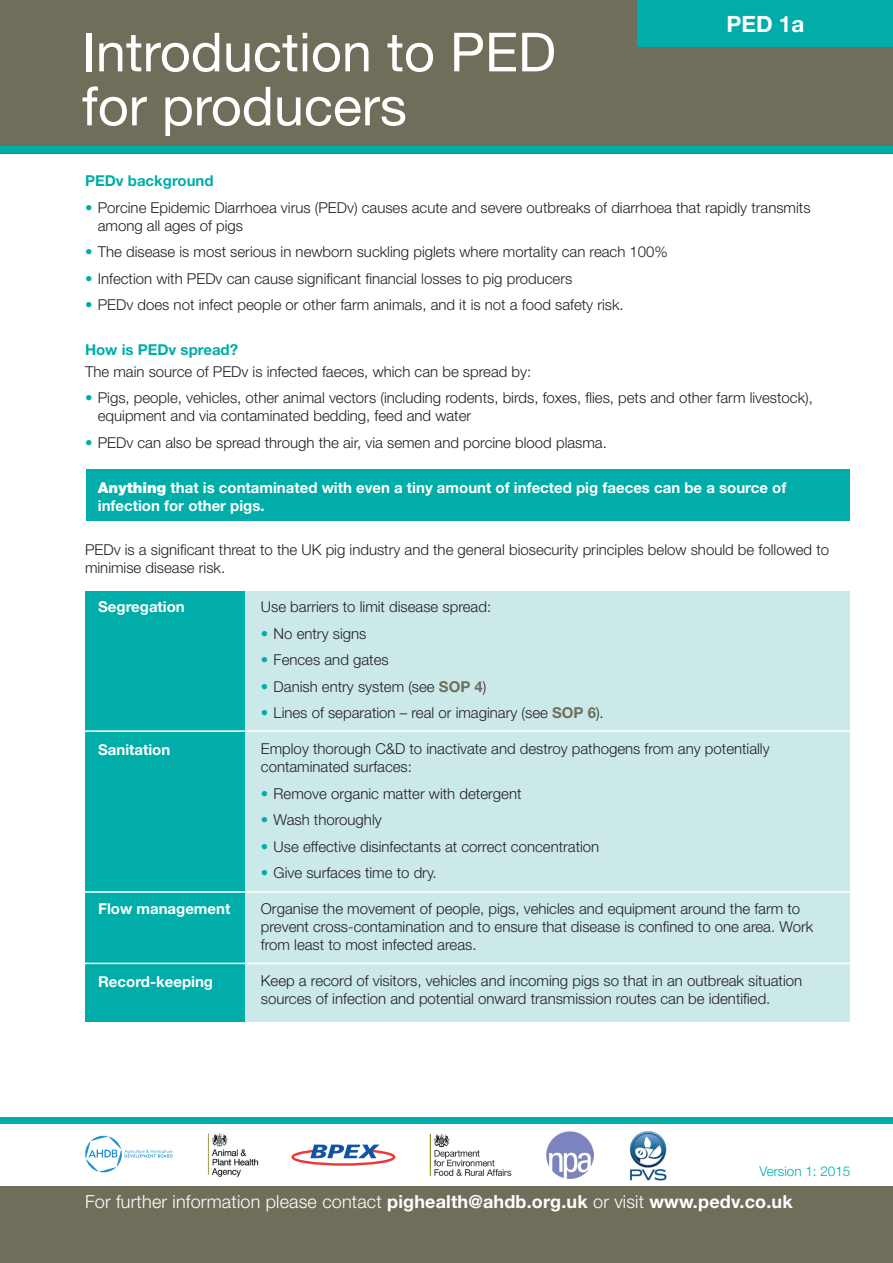
<style>
.page{position:relative;width:893px;height:1263px;background:#fff}
.page>*{position:absolute;margin:0;border:0;box-sizing:border-box;transform-origin:0 0}
.t1{font:54px "Helvetica Neue";color:#fff}
.t2{font:700 22.5px "Helvetica Neue";color:#fff}
.t3{font:300 18px "Helvetica Neue";letter-spacing:.01em;color:#fff}
.t4{font:300 15px/18px "Helvetica Neue";color:#231f20}
.t5{font:700 15px/18px "Helvetica Neue";color:#fff}
.t6{font:700 15px "Helvetica Neue";color:#00ada8}
.t7{font:300 13.5px "Helvetica Neue";color:#00ada8}
.s1{color:#00ada8}
.s2{font-weight:900}
.s3{font-weight:700;color:#706e5b}
.s4{font-weight:700}
</style>
<div class="page">
<div style="left:86px;top:470px;width:764px;height:51px;background:#00ada8"></div>
<div style="left:86px;top:591px;width:160px;height:431px;background:#00ada8"></div>
<div style="left:246px;top:591px;width:604px;height:431px;background:#cce9e9"></div>
<hr style="left:76px;top:730px;width:789px;height:2px;background:#fff">
<hr style="left:76px;top:891px;width:789px;height:2px;background:#fff">
<hr style="left:76px;top:963px;width:789px;height:1px;background:#fff">
<div style="left:0;top:0;width:893px;height:153px;background:#706e5b"></div>
<div style="left:0;top:147px;width:893px;height:6px;background:#00ada8"></div>
<div style="left:0;top:1117px;width:893px;height:7px;background:#00ada8"></div>
<div style="left:638px;top:0;width:255px;height:47px;background:#00ada8"></div>
<div style="left:0;top:1186px;width:893px;height:77px;background:#706e5b"></div>
<svg style="left:85px;top:1136px;width:87px;height:36px"></svg>
<svg style="left:291px;top:1144px;width:105px;height:22px"></svg>
<img style="left:546px;top:1131px;width:48px;height:48px">
<img style="left:629px;top:1131px;width:38px;height:49px">
<img style="left:207px;top:1133px;width:52px;height:44px">
<img style="left:430px;top:1134px;width:82px;height:42px">
<p class="t1" style="left:82px;top:20px;width:476px">Introduction to PED</p>
<p class="t1" style="left:82px;top:74px;width:327px">for producers</p>
<p class="t2" style="left:726px;top:11px;width:79px">PED 1a</p>
<p class="t6" style="left:85px;top:172px;width:130px">PEDv background</p>
<p class="t4" style="left:98px;top:198px;width:714px;text-indent:-13px"><span class="s1">•</span> Porcine Epidemic Diarrhoea virus (PEDv) causes acute and severe outbreaks of diarrhoea that rapidly transmits among all ages of pigs</p>
<p class="t4" style="left:85px;top:243px;width:584px"><span class="s1">•</span> The disease is most serious in newborn suckling piglets where mortality can reach 100%</p>
<p class="t4" style="left:85px;top:269px;width:489px"><span class="s1">•</span> Infection with PEDv can cause significant financial losses to pig producers</p>
<p class="t4" style="left:85px;top:296px;width:540px"><span class="s1">•</span> PEDv does not infect people or other farm animals, and it is not a food safety risk.</p>
<p class="t6" style="left:85px;top:340px;width:155px">How is PEDv spread?</p>
<p class="t4" style="left:85px;top:362px;width:448px">The main source of PEDv is infected faeces, which can be spread by:</p>
<p class="t4" style="left:98px;top:389px;width:717px;text-indent:-13px"><span class="s1">•</span> Pigs, people, vehicles, other animal vectors (including rodents, birds, foxes, flies, pets and other farm livestock), equipment and via contaminated bedding, feed and water</p>
<p class="t4" style="left:85px;top:433px;width:523px"><span class="s1">•</span> PEDv can also be spread through the air, via semen and porcine blood plasma.</p>
<p class="t5" style="left:98px;top:478px;width:690px"><span class="s2">Anything</span> that is contaminated with even a tiny amount of infected pig faeces can be a source of infection for other pigs.</p>
<p class="t4" style="left:85px;top:540px;width:746px">PEDv is a significant threat to the UK pig industry and the general biosecurity principles below should be followed to minimise disease risk.</p>
<p class="t5" style="left:98px;top:597px;width:88px">Segregation</p>
<p class="t4" style="left:261px;top:598px;width:232px">Use barriers to limit disease spread:</p>
<p class="t4" style="left:261px;top:624px;width:107px"><span class="s1">•</span> No entry signs</p>
<p class="t4" style="left:261px;top:651px;width:129px"><span class="s1">•</span> Fences and gates</p>
<p class="t4" style="left:261px;top:677px;width:227px"><span class="s1">•</span> Danish entry system (see <span class="s3">SOP 4</span>)</p>
<p class="t4" style="left:261px;top:704px;width:344px"><span class="s1">•</span> Lines of separation – real or imaginary (see <span class="s3">SOP 6</span>).</p>
<p class="t4" style="left:261px;top:740px;width:510px">Employ thorough C&amp;D to inactivate and destroy pathogens from any potentially contaminated surfaces:</p>
<p class="t4" style="left:261px;top:784px;width:262px"><span class="s1">•</span> Remove organic matter with detergent</p>
<p class="t4" style="left:261px;top:811px;width:122px"><span class="s1">•</span> Wash thoroughly</p>
<p class="t4" style="left:261px;top:837px;width:340px"><span class="s1">•</span> Use effective disinfectants at correct concentration</p>
<p class="t4" style="left:261px;top:864px;width:177px"><span class="s1">•</span> Give surfaces time to dry.</p>
<p class="t4" style="left:261px;top:900px;width:554px">Organise the movement of people, pigs, vehicles and equipment around the farm to prevent cross-contamination and to ensure that disease is confined to one area. Work from least to most infected areas.</p>
<p class="t4" style="left:261px;top:972px;width:543px">Keep a record of visitors, vehicles and incoming pigs so that in an outbreak situation sources of infection and potential onward transmission routes can be identified.</p>
<p class="t5" style="left:98px;top:740px;width:74px">Sanitation</p>
<p class="t5" style="left:98px;top:899px;width:134px">Flow management</p>
<p class="t5" style="left:98px;top:972px;width:116px">Record-keeping</p>
<p class="t7" style="left:759px;top:1163px;width:93px">Version 1: 2015</p>
<p class="t3" style="left:85px;top:1190px;width:709px">For further information please contact <span class="s4">pighealth@ahdb.org.uk</span> or visit <span class="s4">www.pedv.co.uk</span></p>
</div>
